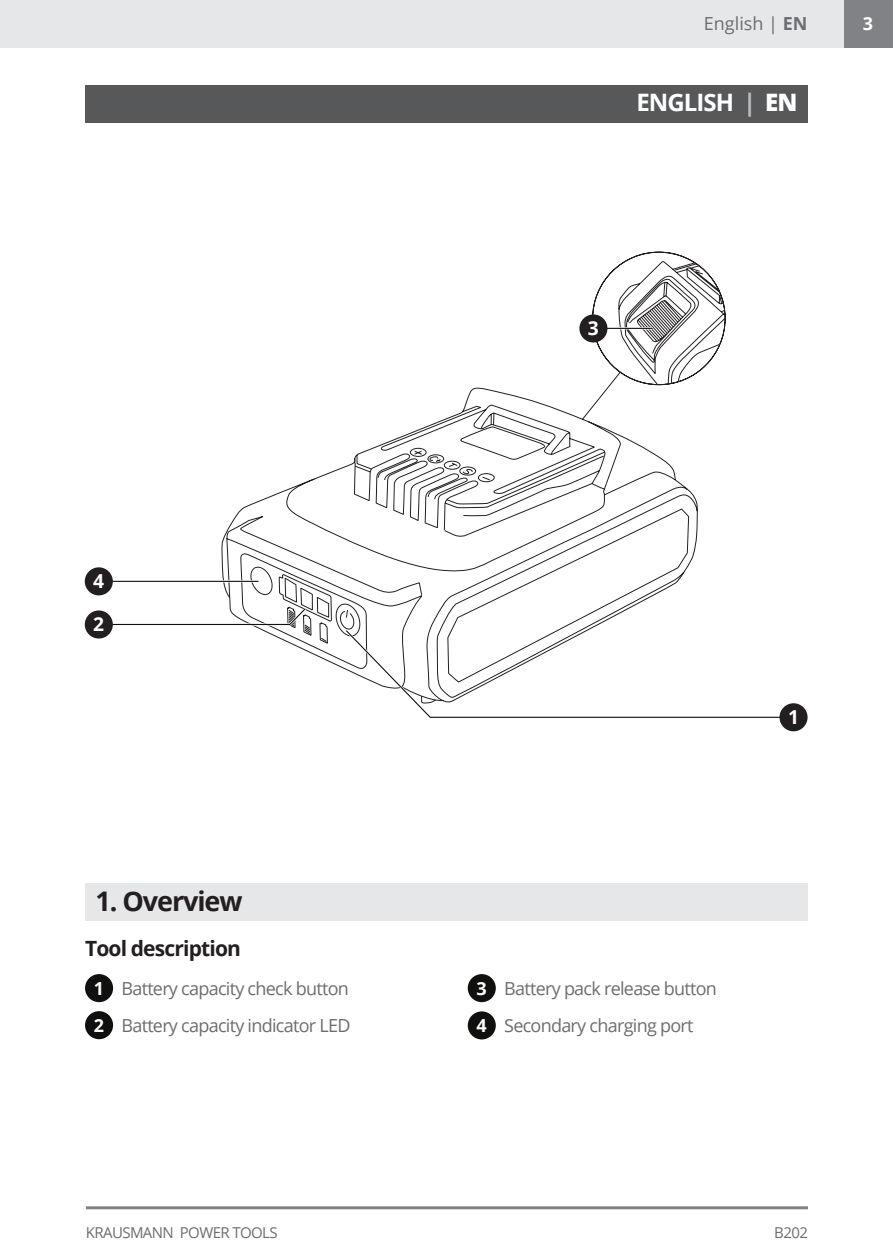
<style>
.page{position:relative;width:893px;height:1259px;background:#fff}
.page>*{position:absolute;margin:0;border:0;box-sizing:border-box;transform-origin:0 0}
.t1{font:700 27px "Open Sans";letter-spacing:-.04em;color:#231f20}
.t2{font:700 24px "Open Sans";letter-spacing:-.04em;color:#fff}
.t3{font:700 21px "Open Sans";letter-spacing:-.04em;color:#231f20}
.t4{font:700 19.2px "Open Sans";color:#fff}
.t5{font:18px/36.9px "Open Sans";letter-spacing:-.04em;color:#6c6d70}
.t6{font:18px "Open Sans";color:#6c6d70}
.t7{font:700 18px/36.9px "Open Sans";color:#fff}
.t8{font:15px "Open Sans";letter-spacing:-.04em;color:#6c6d70}
.s1{font-weight:700}
.s2{color:#bcbdc0}
.s3{font-weight:800}
.s4{font-weight:700;color:#fff}
</style>
<div class="page">
<div style="left:844px;top:0;width:49px;height:48px;background:#808285"></div>
<hr style="left:86px;top:1206px;width:722px;height:3px;background:#808285">
<div style="left:85px;top:974px;width:28px;height:28px;background:#10110f;border-radius:50%"></div>
<div style="left:85px;top:1011px;width:28px;height:28px;background:#10110f;border-radius:50%"></div>
<div style="left:85px;top:883px;width:723px;height:38px;background:#e6e7e9"></div>
<div style="left:85px;top:85px;width:723px;height:38px;background:#57585a"></div>
<div style="left:468px;top:1011px;width:28px;height:28px;background:#10110f;border-radius:50%"></div>
<div style="left:468px;top:974px;width:28px;height:28px;background:#10110f;border-radius:50%"></div>
<div style="left:0;top:0;width:844px;height:48px;background:#e6e7e9"></div>
<svg style="left:221px;top:385px;width:477px;height:284px"></svg>
<svg style="left:592px;top:251px;width:134px;height:134px"></svg>
<svg style="left:111px;top:605px;width:197px;height:22px"></svg>
<svg style="left:343px;top:627px;width:447px;height:91px"></svg>
<hr style="left:108px;top:580px;width:150px;height:2px;background:#fff">
<hr style="left:108px;top:581px;width:150px;height:1px;background:#10110f">
<hr style="left:593px;top:327px;width:59px;height:2px;background:#fff">
<hr style="left:593px;top:328px;width:59px;height:1px;background:#10110f">
<div style="left:85px;top:567px;width:28px;height:28px;background:#231f20;border-radius:50%"></div>
<div style="left:85px;top:610px;width:28px;height:28px;background:#231f20;border-radius:50%"></div>
<div style="left:779px;top:703px;width:29px;height:28px;background:#231f20;border-radius:50%"></div>
<div style="left:579px;top:314px;width:28px;height:28px;background:#231f20;border-radius:50%"></div>
<p class="t6" style="left:704px;top:11px;width:105px">English | <span class="s1">EN</span></p>
<h2 class="t2" style="left:636px;top:85px;width:162px">ENGLISH <span class="s2">|</span> <span class="s3">EN</span></h2>
<p class="t7" style="left:863px;top:4px;width:12px">3</p>
<p class="t4" style="left:588px;top:315px;width:12px">3</p>
<p class="t4" style="left:93px;top:568px;width:12px">4</p>
<p class="t4" style="left:93px;top:611px;width:12px">2</p>
<h1 class="t1" style="left:96px;top:882px;width:149px">1. Overview</h1>
<p class="t3" style="left:85px;top:933px;width:157px">Tool description</p>
<p class="t7" style="left:94px;top:969px;width:12px">1<br>2</p>
<p class="t5" style="left:121px;top:969px;width:231px">Battery capacity check button<br>Battery capacity indicator LED</p>
<p class="t4" style="left:788px;top:703px;width:12px">1</p>
<p class="t5" style="left:477px;top:969px;width:242px"><span class="s4">3</span> Battery pack release button</p>
<p class="t5" style="left:477px;top:1006px;width:218px"><span class="s4">4</span> Secondary charging port</p>
<p class="t8" style="left:86px;top:1222px;width:193px">KRAUSMANN POWER TOOLS</p>
<p class="t8" style="left:774px;top:1222px;width:35px">B202</p>
</div>
